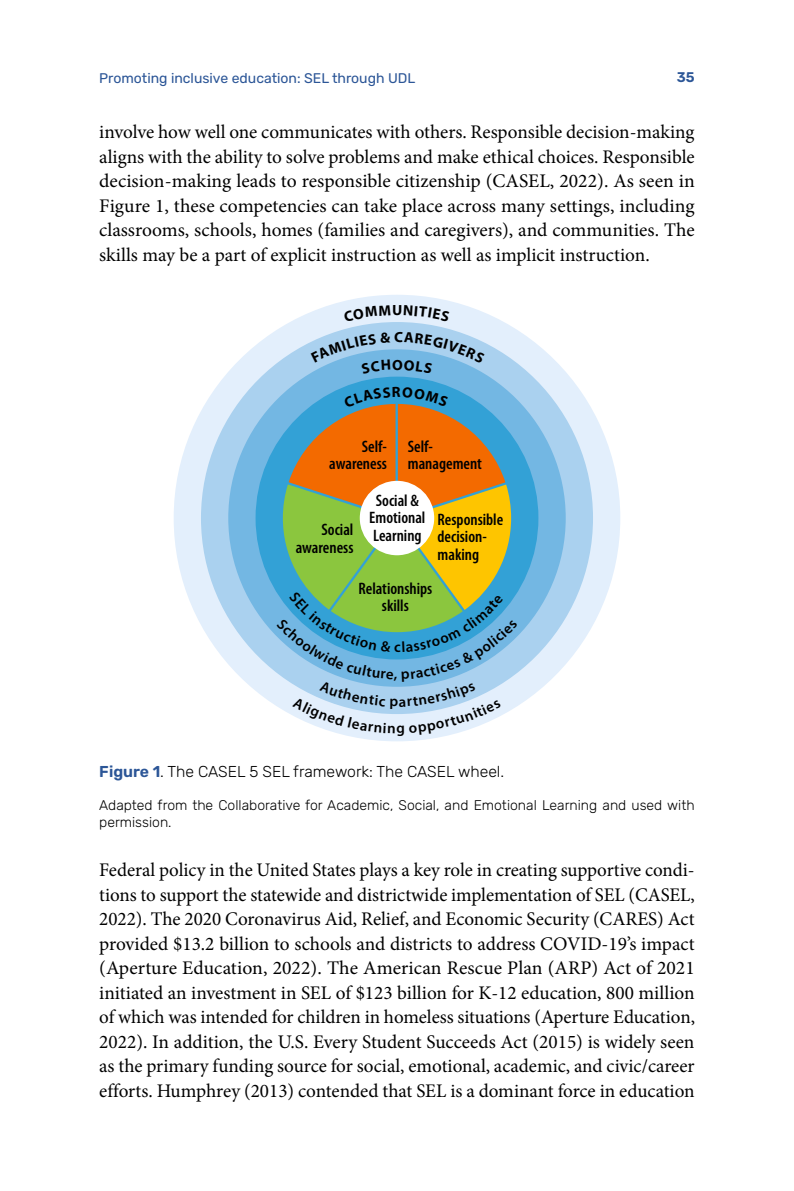
<style>
.page{position:relative;width:794px;height:1191px;background:#fff}
.page>*{position:absolute;margin:0;border:0;box-sizing:border-box;transform-origin:0 0}
.t1{font:19.25px/24.5px "Minion Pro";color:#000;text-align:justify}
.t2{font:600 condensed 16.62px/17.5px "Myriad Pro";color:#000;text-align:right}
.t3{font:300 15.75px "Rubik";color:#000}
.t4{font:300 14px/17.5px "Rubik";color:#000}
.t5{font:14px "Rubik";color:#2c5697}
.t6{font:600 14px "Rubik";color:#2c5697}
.s1{font-weight:600;color:#2c5697}
</style>
<div class="page">
<div style="left:174px;top:295px;width:446px;height:446px;background:#e3effc;border-radius:50%"></div>
<div style="left:201px;top:322px;width:392px;height:392px;background:#aad1ef;border-radius:50%"></div>
<div style="left:228px;top:349px;width:338px;height:338px;background:#73b7e3;border-radius:50%"></div>
<div style="left:255px;top:376px;width:283px;height:283px;background:#33a1d6;border-radius:50%"></div>
<svg style="left:311px;top:332px;width:174px;height:41px"></svg>
<svg style="left:276px;top:387px;width:242px;height:349px"></svg>
<p class="t5" style="left:99px;top:70px;width:317px">Promoting inclusive education: SEL through UDL</p>
<p class="t6" style="left:677px;top:69px;width:19px">35</p>
<p class="t1" style="left:99px;top:120px;width:597px">involve how well one communicates with others. Responsible decision-making aligns with the ability to solve problems and make ethical choices. Responsible decision-making leads to responsible citizenship (CASEL, 2022). As seen in Figure 1, these competencies can take place across many settings, including classrooms, schools, homes (families and caregivers), and communities. The skills may be a part of explicit instruction as well as implicit instruction.</p>
<p class="t2" style="left:329px;top:437px;width:59px">Self&shy;awareness</p>
<p class="t2" style="left:408px;top:437px;width:76px;text-align:left">Self&shy;management</p>
<p class="t2" style="left:296px;top:520px;width:59px">Social awareness</p>
<p class="t2" style="left:369px;top:491px;width:58px;text-align:center">Social &amp;<br>Emotional<br>Learning</p>
<p class="t2" style="left:437px;top:510px;width:67px;text-align:left">Responsible decision&shy;making</p>
<p class="t2" style="left:358px;top:579px;width:75px;text-align:center">Relationships skills</p>
<p class="t3" style="left:99px;top:763px;width:406px"><span class="s1">Figure 1</span>. The CASEL 5 SEL framework: The CASEL wheel.</p>
<p class="t4" style="left:99px;top:796px;width:597px">Adapted from the Collaborative for Academic, Social, and Emotional Learning and used with permission.</p>
<p class="t1" style="left:99px;top:858px;width:597px">Federal policy in the United States plays a key role in creating supportive condi&shy;tions to support the statewide and districtwide implementation of SEL (CASEL, 2022). The 2020 Coronavirus Aid, Relief, and Economic Security (CARES) Act provided $13.2 billion to schools and districts to address COVID-19’s impact (Aperture Education, 2022). The American Rescue Plan (ARP) Act of 2021 initiated an investment in SEL of $123 billion for K-12 education, 800 million of which was intended for children in homeless situations (Aperture Education, 2022). In addition, the U.S. Every Student Succeeds Act (2015) is widely seen as the primary funding source for social, emotional, academic, and civic/career efforts. Humphrey (2013) contended that SEL is a dominant force in education</p>
</div>
